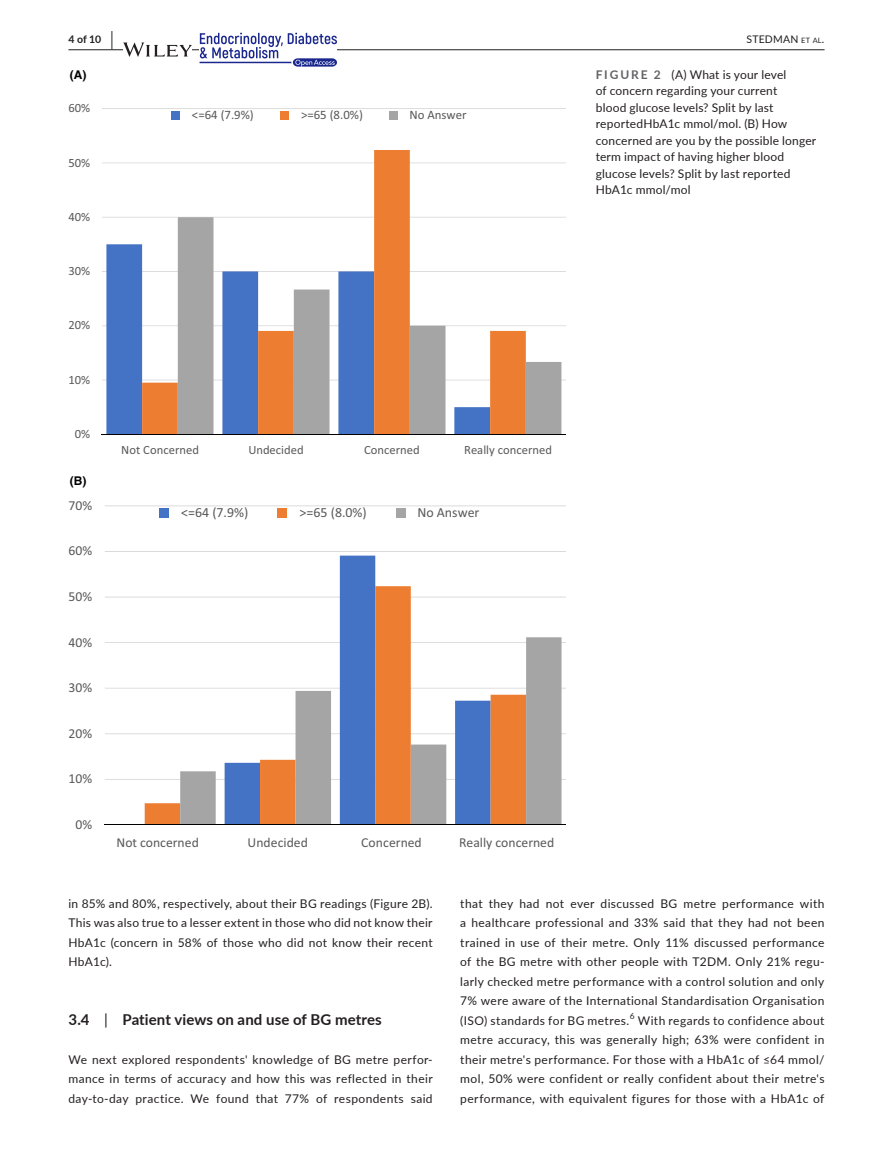
<style>
.page{position:relative;width:893px;height:1174px;background:#fff}
.page>*{position:absolute;margin:0;border:0;box-sizing:border-box;transform-origin:0 0}
.t1{font:700 15px "Lato";letter-spacing:.005em;color:#231f20}
.t2{font:13.95px "Calibri";color:#595959}
.t3{font:13.65px "Calibri";color:#595959}
.t4{font:12.9px "Calibri";color:#595959}
.t5{font:12.6px "Calibri";color:#595959}
.t6{font:12px/19.5px "Lato";letter-spacing:.015em;color:#231f20;text-align:justify}
.t7{font:700 12px "Helvetica";color:#000}
.t8{font:10.5px "Lato";letter-spacing:.02em;color:#231f20}
.t9{font:700 10.5px "Lato";color:#231f20}
.s1{font-size:19.5px}
.s2{font-size:7.35px}
.s3{font-weight:700;color:#636366}
.s4{font-weight:400}
</style>
<div class="page">
<hr style="left:68px;top:49px;width:756px;height:1px;background:#231f20">
<svg style="left:123px;top:42px;width:69px;height:15px"></svg>
<svg style="left:200px;top:33px;width:137px;height:34px"></svg>
<hr style="left:102px;top:380px;width:464px;height:1px;background:#d9d9d9">
<hr style="left:102px;top:325px;width:464px;height:1px;background:#d9d9d9">
<hr style="left:102px;top:271px;width:464px;height:1px;background:#d9d9d9">
<hr style="left:102px;top:217px;width:464px;height:1px;background:#d9d9d9">
<hr style="left:102px;top:162px;width:464px;height:1px;background:#d9d9d9">
<hr style="left:102px;top:108px;width:464px;height:1px;background:#d9d9d9">
<div style="left:106px;top:244px;width:36px;height:190px;background:#4472c4"></div>
<svg style="left:142px;top:150px;width:384px;height:284px"></svg>
<svg style="left:178px;top:217px;width:383px;height:217px"></svg>
<hr style="left:102px;top:434px;width:464px;height:1px;background:#000">
<div style="left:171px;top:111px;width:9px;height:9px;background:#4472c4"></div>
<div style="left:280px;top:111px;width:9px;height:9px;background:#ed7d31"></div>
<div style="left:389px;top:111px;width:9px;height:9px;background:#a5a5a5"></div>
<hr style="left:105px;top:779px;width:461px;height:1px;background:#d9d9d9">
<hr style="left:105px;top:733px;width:461px;height:1px;background:#d9d9d9">
<hr style="left:105px;top:687px;width:461px;height:1px;background:#d9d9d9">
<hr style="left:105px;top:642px;width:461px;height:1px;background:#d9d9d9">
<hr style="left:105px;top:596px;width:461px;height:1px;background:#d9d9d9">
<hr style="left:105px;top:551px;width:461px;height:1px;background:#d9d9d9">
<hr style="left:105px;top:505px;width:461px;height:1px;background:#d9d9d9">
<svg style="left:339px;top:555px;width:37px;height:31px"></svg>
<svg style="left:145px;top:586px;width:381px;height:238px"></svg>
<svg style="left:180px;top:637px;width:381px;height:187px"></svg>
<hr style="left:105px;top:824px;width:461px;height:1px;background:#000">
<div style="left:159px;top:508px;width:9px;height:10px;background:#4472c4"></div>
<div style="left:277px;top:508px;width:10px;height:10px;background:#ed7d31"></div>
<div style="left:396px;top:508px;width:9px;height:10px;background:#a5a5a5"></div>
<p class="t9" style="left:68px;top:31px;width:46px">4 of 10 <span class="s1">|</span></p>
<p class="t8" style="left:746px;top:31px;width:80px">STEDMAN <span class="s2">et al</span>.</p>
<p class="t7" style="left:70px;top:68px;width:18px">(A)</p>
<p class="t5" style="left:68px;top:100px;width:23px">60%</p>
<p class="t5" style="left:68px;top:154px;width:23px">50%</p>
<p class="t5" style="left:68px;top:209px;width:23px">40%</p>
<p class="t5" style="left:68px;top:263px;width:23px">30%</p>
<p class="t5" style="left:68px;top:317px;width:23px">20%</p>
<p class="t5" style="left:68px;top:371px;width:23px">10%</p>
<p class="t5" style="left:75px;top:426px;width:17px">0%</p>
<p class="t7" style="left:70px;top:474px;width:18px">(B)</p>
<p class="t3" style="left:68px;top:496px;width:25px">70%</p>
<p class="t3" style="left:68px;top:542px;width:25px">60%</p>
<p class="t3" style="left:68px;top:588px;width:25px">50%</p>
<p class="t3" style="left:68px;top:633px;width:25px">40%</p>
<p class="t3" style="left:68px;top:679px;width:25px">30%</p>
<p class="t3" style="left:68px;top:724px;width:25px">20%</p>
<p class="t3" style="left:68px;top:770px;width:25px">10%</p>
<p class="t3" style="left:75px;top:815px;width:18px">0%</p>
<p class="t4" style="left:192px;top:106px;width:63px">&lt;=64 (7.9%)</p>
<p class="t4" style="left:301px;top:106px;width:63px">&gt;=65 (8.0%)</p>
<p class="t4" style="left:409px;top:106px;width:59px">No Answer</p>
<p class="t5" style="left:121px;top:442px;width:79px">Not Concerned</p>
<p class="t5" style="left:248px;top:442px;width:57px">Undecided</p>
<p class="t5" style="left:364px;top:442px;width:57px">Concerned</p>
<p class="t5" style="left:464px;top:442px;width:89px">Really concerned</p>
<p class="t2" style="left:181px;top:504px;width:69px">&lt;=64 (7.9%)</p>
<p class="t2" style="left:300px;top:504px;width:69px">&gt;=65 (8.0%)</p>
<p class="t2" style="left:417px;top:504px;width:64px">No Answer</p>
<p class="t3" style="left:117px;top:833px;width:84px">Not concerned</p>
<p class="t3" style="left:248px;top:833px;width:62px">Undecided</p>
<p class="t3" style="left:361px;top:833px;width:62px">Concerned</p>
<p class="t3" style="left:459px;top:833px;width:97px">Really concerned</p>
<p class="t6" style="left:596px;top:66px;width:222px;line-height:16.5px;text-align:left"><span class="s3">FIGURE 2</span> (A) What is your level<br>of concern regarding your current<br>blood glucose levels? Split by last reportedHbA1c mmol/mol. (B) How concerned are you by the possible longer term impact of having higher blood glucose levels? Split by last reported<br>HbA1c mmol/mol</p>
<p class="t6" style="left:68px;top:893px;width:366px">in 85% and 80%, respectively, about their BG readings (Figure 2B).<br>This was also true to a lesser extent in those who did not know their HbA1c (concern in 58% of those who did not know their recent HbA1c).</p>
<p class="t1" style="left:68px;top:1008px;width:315px">3.4 <span class="s4">|</span> Patient views on and use of BG metres</p>
<p class="t6" style="left:68px;top:1049px;width:366px">We next explored respondents' knowledge of BG metre perfor&shy;mance in terms of accuracy and how this was reflected in their day-to-day practice. We found that 77% of respondents said</p>
<p class="t6" style="left:460px;top:893px;width:366px">that they had not ever discussed BG metre performance with a healthcare professional and 33% said that they had not been trained in use of their metre. Only 11% discussed performance of the BG metre with other people with T2DM. Only 21% regu&shy;larly checked metre performance with a control solution and only 7% were aware of the International Standardisation Organisation (ISO) standards for BG metres.<sup>6</sup> With regards to confidence about metre accuracy, this was generally high; 63% were confident in their metre's performance. For those with a HbA1c of ≤64 mmol/ mol, 50% were confident or really confident about their metre's performance, with equivalent figures for those with a HbA1c of</p>
</div>
